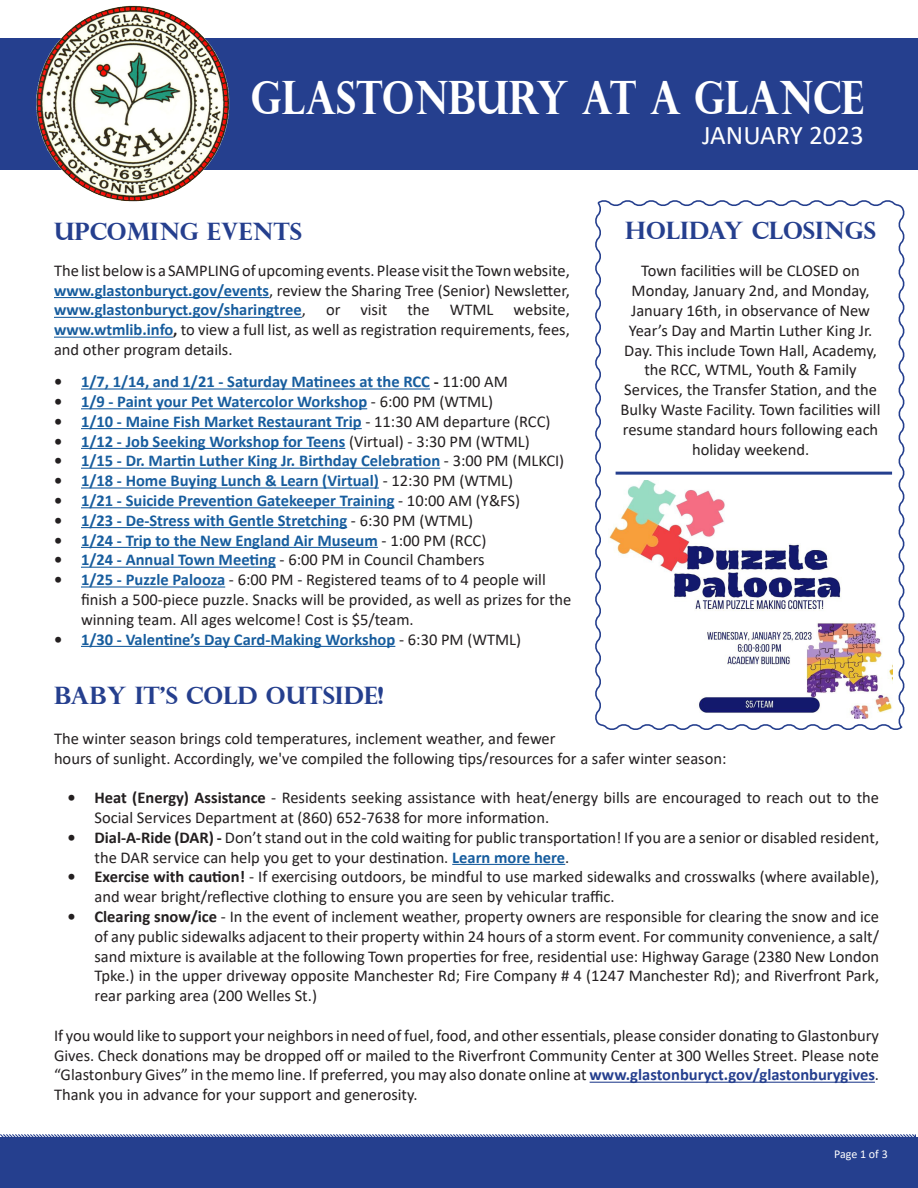
<style>
.page{position:relative;width:918px;height:1188px;background:#fff}
.page>*{position:absolute;margin:0;border:0;box-sizing:border-box;transform-origin:0 0}
.t1{font:700 46.05px "Perpetua Titling";color:#fff;scale:.85 1}
.t2{font:27px "Calibri";color:#fff}
.t3{font:700 24px "Perpetua Titling";color:#253f8e}
.t4{font:16.5px/19.8px "Calibri";color:#231f20}
.t5{font:700 16.5px "Calibri";color:#175d9e}
.t6{font:12px "Calibri";letter-spacing:-.005em;color:#fff}
.s1{font-weight:700;color:#175d9e}
.s2{font-weight:700}
.s3{color:#231f20}
.s4{font-weight:400;color:#231f20}
.s5{font-weight:700;color:#253f8e}
</style>
<div class="page">
<div style="left:0;top:1134px;width:918px;height:54px;background:#253f8e"></div>
<svg style="left:595px;top:200px;width:310px;height:530px"></svg>
<div style="left:0;top:38px;width:918px;height:131px;background:#253f8e"></div>
<img style="left:33px;top:5px;width:199px;height:197px">
<hr style="left:81px;top:388px;width:349px;height:2px;background:#175d9e">
<hr style="left:81px;top:408px;width:286px;height:1px;background:#175d9e">
<hr style="left:81px;top:428px;width:281px;height:1px;background:#175d9e">
<hr style="left:81px;top:448px;width:264px;height:1px;background:#175d9e">
<hr style="left:81px;top:468px;width:359px;height:1px;background:#175d9e">
<hr style="left:81px;top:487px;width:298px;height:2px;background:#175d9e">
<hr style="left:81px;top:507px;width:313px;height:1px;background:#175d9e">
<hr style="left:81px;top:527px;width:266px;height:1px;background:#175d9e">
<hr style="left:81px;top:547px;width:297px;height:1px;background:#175d9e">
<hr style="left:81px;top:567px;width:195px;height:1px;background:#175d9e">
<hr style="left:81px;top:586px;width:144px;height:2px;background:#175d9e">
<hr style="left:81px;top:646px;width:314px;height:1px;background:#175d9e">
<hr style="left:54px;top:297px;width:215px;height:1px;background:#175d9e">
<hr style="left:54px;top:317px;width:248px;height:1px;background:#175d9e">
<hr style="left:54px;top:337px;width:119px;height:1px;background:#175d9e">
<img style="left:608px;top:481px;width:284px;height:238px">
<hr style="left:616px;top:472px;width:276px;height:3px;background:#253f8e">
<hr style="left:452px;top:864px;width:113px;height:1px;background:#175d9e">
<hr style="left:590px;top:1082px;width:285px;height:1px;background:#253f8e">
<p class="t1" style="left:251px;top:69px;width:723px">GLASTONBURY AT A GLANCE</p>
<p class="t2" style="left:702px;top:117px;width:163px">JANUARY 2023</p>
<p class="t3" style="left:54px;top:216px;width:250px">UPCOMING EVENTS</p>
<p class="t4" style="left:54px;top:260px;width:517px;text-align:justify">The list below is a SAMPLING of upcoming events. Please visit the Town website, <span class="s1">www.glastonburyct.gov/events</span>, review the Sharing Tree (Senior) Newsletter, <span class="s1">www.glastonburyct.gov/sharingtree</span>, or visit the WTML website, <span class="s1">www.wtmlib.info</span><span class="s2">,</span> to view a full list, as well as registration requirements, fees, and other program details.</p>
<p class="t5" style="left:54px;top:370px;width:455px"><span class="s3">•</span> 1/7, 1/14, and 1/21 - Saturday Matinees at the RCC <span class="s3">-</span> <span class="s4">11:00 AM</span></p>
<p class="t5" style="left:54px;top:390px;width:441px"><span class="s3">•</span> 1/9 - Paint your Pet Watercolor Workshop <span class="s4">- 6:00 PM (WTML)</span></p>
<p class="t5" style="left:54px;top:410px;width:498px"><span class="s3">•</span> 1/10 - Maine Fish Market Restaurant Trip <span class="s4">- 11:30 AM departure (RCC)</span></p>
<p class="t5" style="left:54px;top:429px;width:477px"><span class="s3">•</span> 1/12 - Job Seeking Workshop for Teens <span class="s4">(Virtual) - 3:30 PM (WTML)</span></p>
<p class="t5" style="left:54px;top:449px;width:512px"><span class="s3">•</span> 1/15 - Dr. Martin Luther King Jr. Birthday Celebration <span class="s4">- 3:00 PM (MLKCI)</span></p>
<p class="t5" style="left:54px;top:469px;width:461px"><span class="s3">•</span> 1/18 - Home Buying Lunch &amp; Learn (Virtual) <span class="s4">- 12:30 PM (WTML)</span></p>
<p class="t5" style="left:54px;top:489px;width:468px"><span class="s3">•</span> 1/21 - Suicide Prevention Gatekeeper Training <span class="s4">- 10:00 AM (Y&amp;FS)</span></p>
<p class="t5" style="left:54px;top:509px;width:421px"><span class="s3">•</span> 1/23 - De-Stress with Gentle Stretching <span class="s4">- 6:30 PM (WTML)</span></p>
<p class="t5" style="left:54px;top:528px;width:434px"><span class="s3">•</span> 1/24 - Trip to the New England Air Museum <span class="s4">- 1:00 PM (RCC)</span></p>
<p class="t4" style="left:54px;top:550px;width:432px"><span class="s2">•</span> <span class="s1">1/24 - Annual Town Meeting</span> - 6:00 PM in Council Chambers</p>
<p class="t4" style="left:81px;top:569px;width:492px;text-indent:-27px"><span class="s2">•</span> <span class="s1">1/25 - Puzzle Palooza</span> - 6:00 PM - Registered teams of to 4 people will finish a 500-piece puzzle. Snacks will be provided, as well as prizes for the winning team. All ages welcome! Cost is $5/team.</p>
<p class="t5" style="left:54px;top:627px;width:469px"><span class="s3">•</span> 1/30 - Valentine’s Day Card-Making Workshop <span class="s4">- 6:30 PM (WTML)</span></p>
<p class="t3" style="left:625px;top:215px;width:252px">HOLIDAY CLOSINGS</p>
<p class="t4" style="left:641px;top:261px;width:220px">Town facilities will be CLOSED on</p>
<p class="t4" style="left:621px;top:280px;width:261px;text-align:center">Monday, January 2nd, and Monday, January 16th, in observance of New Year’s Day and Martin Luther King Jr.<br>Day. This include Town Hall, Academy, the RCC, WTML, Youth &amp; Family Services, the Transfer Station, and the Bulky Waste Facility. Town facilities will resume standard hours following each holiday weekend.</p>
<p class="t3" style="left:54px;top:681px;width:331px">BABY IT’S COLD OUTSIDE!</p>
<p class="t4" style="left:54px;top:728px;width:674px">The winter season brings cold temperatures, inclement weather, and fewer<br>hours of sunlight. Accordingly, we've compiled the following tips/resources for a safer winter season:</p>
<p class="t4" style="left:94px;top:787px;width:786px;text-indent:-27px"><span class="s2">• Heat (Energy) Assistance</span> - Residents seeking assistance with heat/energy bills are encouraged to reach out to the<br>Social Services Department at (860) 652-7638 for more information.</p>
<p class="t4" style="left:94px;top:827px;width:786px;text-indent:-27px"><span class="s2">• Dial-A-Ride (DAR) -</span> Don’t stand out in the cold waiting for public transportation! If you are a senior or disabled resident, the DAR service can help you get to your destination. <span class="s1">Learn more here</span>.</p>
<p class="t4" style="left:94px;top:867px;width:786px;text-indent:-27px"><span class="s2">• Exercise with caution!</span> - If exercising outdoors, be mindful to use marked sidewalks and crosswalks (where available), and wear bright/reflective clothing to ensure you are seen by vehicular traffic.</p>
<p class="t4" style="left:94px;top:906px;width:786px;text-align:justify;text-indent:-27px"><span class="s2">• Clearing snow/ice</span> - In the event of inclement weather, property owners are responsible for clearing the snow and ice of any public sidewalks adjacent to their property within 24 hours of a storm event. For community convenience, a salt/ sand mixture is available at the following Town properties for free, residential use: Highway Garage (2380 New London Tpke.) in the upper driveway opposite Manchester Rd; Fire Company # 4 (1247 Manchester Rd); and Riverfront Park, rear parking area (200 Welles St.)</p>
<p class="t4" style="left:54px;top:1025px;width:827px;text-align:justify">If you would like to support your neighbors in need of fuel, food, and other essentials, please consider donating to Glastonbury Gives. Check donations may be dropped off or mailed to the Riverfront Community Center at 300 Welles Street. Please note “Glastonbury Gives” in the memo line. If preferred, you may also donate online at <span class="s5">www.glastonburyct.gov/glastonburygives</span>.</p>
<p class="t4" style="left:54px;top:1084px;width:365px">Thank you in advance for your support and generosity.</p>
<p class="t6" style="left:834px;top:1146px;width:55px">Page 1 of 3</p>
</div>
